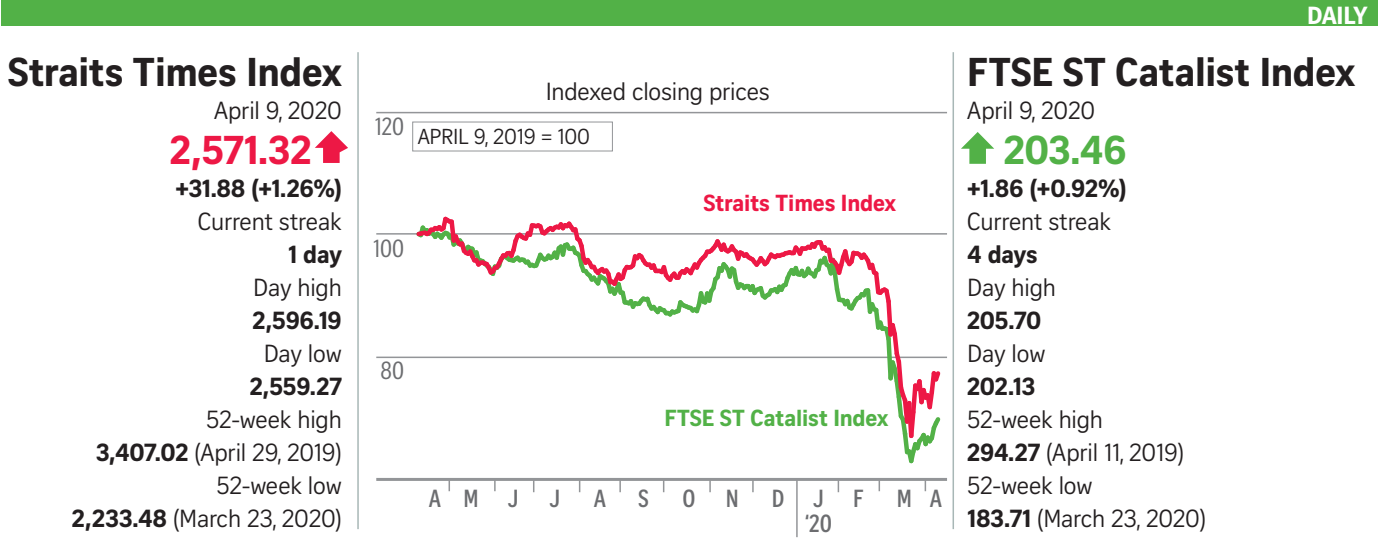
<style>
.page{position:relative;width:1378px;height:558px;background:#fff}
.page>*{position:absolute;margin:0;border:0;box-sizing:border-box;transform-origin:0 0}
.t1{font:700 39px "Curator Serp Text";letter-spacing:-.01em;color:#231f20}
.t2{font:700 39px "Curator Serp Text";color:#ed1845}
.t3{font:700 39px "Curator Serp Text";color:#52b147}
.t4{font:24px/33px "Curator Serp Text";letter-spacing:-.01em;color:#231f20;text-align:right}
.t5{font:700 24px "Curator Serp Text";letter-spacing:-.01em;color:#231f20}
.t6{font:700 24px/25.5px "Curator Head Cond ST Semi";color:#6c6d70;text-align:center}
.t7{font:24px "Curator Head Cond ST Regular";color:#6c6d70}
.t8{font:700 24px "Curator Serp Text";letter-spacing:-.02em;color:#fff}
.t9{font:22.5px "Curator Head ST Bold";letter-spacing:-.01em;color:#52b147}
.t10{font:22.5px "Curator Head ST Bold";letter-spacing:-.01em;color:#ed1845}
.t11{font:21px "Curator Serp Text";letter-spacing:-.01em;color:#231f20}
.s1{font-weight:700}
</style>
<div class="page">
<div style="left:2px;top:0;width:1376px;height:26px;background:#52b147"></div>
<svg style="left:961px;top:132px;width:33px;height:32px"></svg>
<svg style="left:315px;top:131px;width:33px;height:32px"></svg>
<div style="left:412px;top:121px;width:201px;height:30px;background:#fff;border:1px solid #939598"></div>
<hr style="left:357px;top:52px;width:2px;height:476px;background:#a8b7b6">
<hr style="left:952px;top:52px;width:2px;height:476px;background:#a8b7b6">
<hr style="left:376px;top:477px;width:571px;height:3px;background:#939598">
<hr style="left:376px;top:356px;width:571px;height:1px;background:#939598">
<hr style="left:376px;top:233px;width:571px;height:1px;background:#939598">
<hr style="left:376px;top:112px;width:571px;height:1px;background:#939598">
<svg style="left:413px;top:216px;width:531px;height:248px"></svg>
<hr style="left:796px;top:478px;width:1px;height:58px;background:#939598">
<svg style="left:448px;top:480px;width:2px;height:10px"></svg>
<svg style="left:878px;top:480px;width:2px;height:10px"></svg>
<svg style="left:924px;top:480px;width:2px;height:10px"></svg>
<svg style="left:619px;top:480px;width:2px;height:11px"></svg>
<svg style="left:709px;top:480px;width:2px;height:11px"></svg>
<svg style="left:837px;top:480px;width:2px;height:11px"></svg>
<h1 class="t1" style="left:8px;top:48px;width:335px">Straits Times Index</h1>
<p class="t4" style="left:214px;top:93px;width:129px">April 9, 2020</p>
<h1 class="t2" style="left:170px;top:126px;width:143px">2,571.32</h1>
<p class="t5" style="left:175px;top:173px;width:168px">+31.88 (+1.26%)</p>
<p class="t4" style="left:198px;top:204px;width:145px">Current streak</p>
<p class="t5" style="left:288px;top:239px;width:55px">1 day</p>
<p class="t4" style="left:253px;top:270px;width:90px">Day high</p>
<p class="t5" style="left:252px;top:305px;width:91px">2,596.19</p>
<p class="t4" style="left:264px;top:336px;width:80px">Day low</p>
<p class="t5" style="left:250px;top:371px;width:94px">2,559.27</p>
<p class="t4" style="left:72px;top:402px;width:271px">52-week high<br><span class="s1">3,407.02</span> (April 29, 2019)<br>52-week low<br><span class="s1">2,233.48</span> (March 23, 2020)</p>
<p class="t7" style="left:375px;top:114px;width:30px">120</p>
<p class="t4" style="left:546px;top:75px;width:226px">Indexed closing prices</p>
<p class="t11" style="left:418px;top:124px;width:174px">APRIL 9, 2019 = 100</p>
<p class="t7" style="left:374px;top:235px;width:32px">100</p>
<p class="t10" style="left:703px;top:189px;width:194px">Straits Times Index</p>
<p class="t7" style="left:380px;top:357px;width:25px">80</p>
<p class="t9" style="left:664px;top:403px;width:226px">FTSE ST Catalist Index</p>
<p class="t6" style="left:429px;top:485px;width:91px">AM J</p>
<p class="t6" style="left:549px;top:485px;width:12px">J</p>
<p class="t6" style="left:594px;top:485px;width:14px">A</p>
<p class="t6" style="left:638px;top:485px;width:12px">S</p>
<p class="t6" style="left:682px;top:485px;width:15px">O</p>
<p class="t6" style="left:726px;top:485px;width:14px">N</p>
<p class="t6" style="left:772px;top:485px;width:14px">D</p>
<p class="t6" style="left:853px;top:485px;width:12px">F</p>
<p class="t6" style="left:897px;top:485px;width:46px">M A</p>
<p class="t6" style="left:805px;top:485px;width:28px">J ‘20</p>
<p class="t8" style="left:1307px;top:1px;width:62px">DAILY</p>
<h1 class="t1" style="left:967px;top:48px;width:389px">FTSE ST Catalist Index</h1>
<p class="t4" style="left:967px;top:93px;width:129px">April 9, 2020</p>
<h1 class="t3" style="left:1004px;top:126px;width:124px">203.46</h1>
<p class="t5" style="left:967px;top:173px;width:161px">+1.86 (+0.92%)</p>
<p class="t4" style="left:967px;top:204px;width:145px">Current streak</p>
<p class="t5" style="left:967px;top:239px;width:72px">4 days</p>
<p class="t4" style="left:967px;top:270px;width:90px">Day high</p>
<p class="t5" style="left:967px;top:305px;width:75px">205.70</p>
<p class="t4" style="left:967px;top:336px;width:80px">Day low</p>
<p class="t5" style="left:967px;top:371px;width:70px">202.13</p>
<p class="t4" style="left:967px;top:402px;width:240px;text-align:left">52-week high<br><span class="s1">294.27</span> (April 11, 2019)<br>52-week low<br><span class="s1">183.71</span> (March 23, 2020)</p>
</div>
